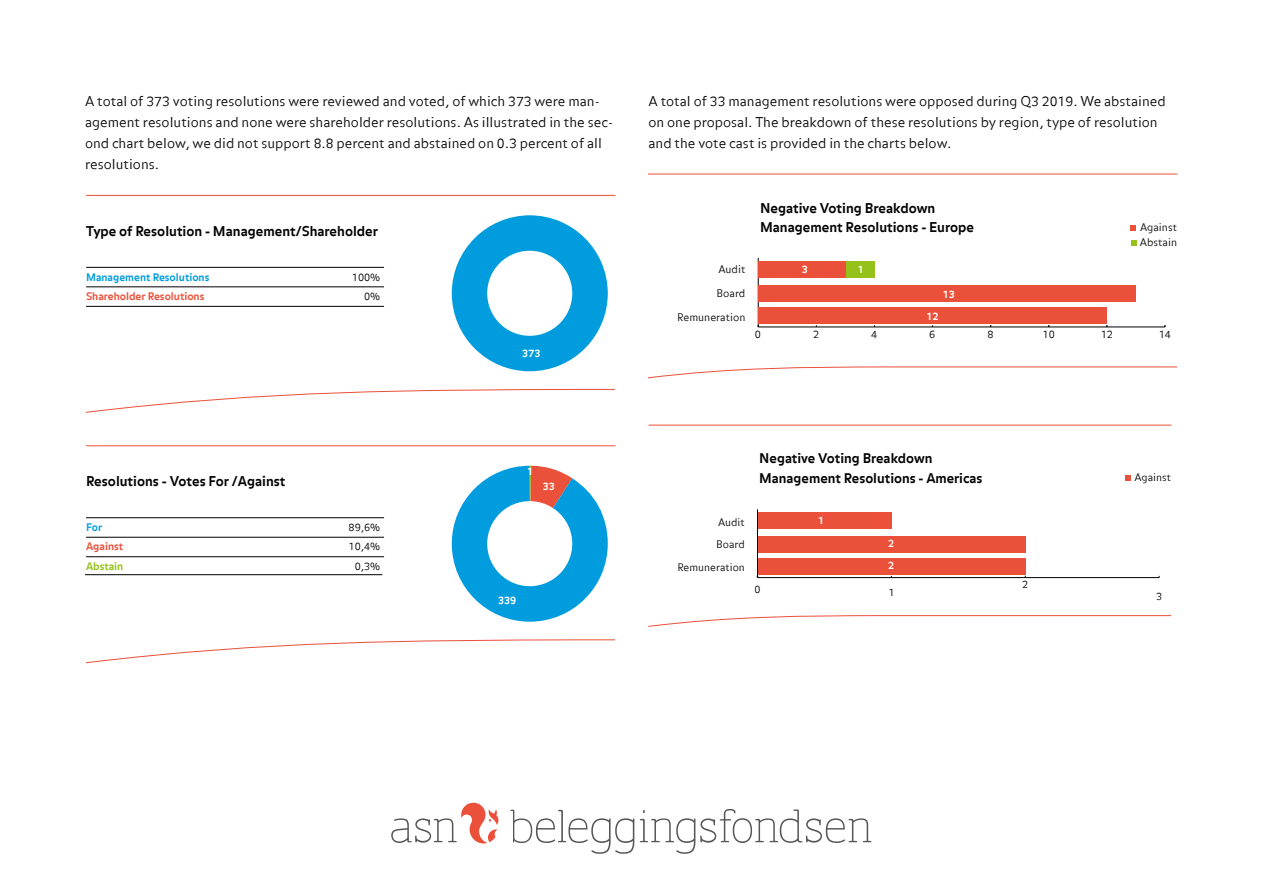
<style>
.page{position:relative;width:1263px;height:893px;background:#fff}
.page>*{position:absolute;margin:0;border:0;box-sizing:border-box;transform-origin:0 0}
.t1{font:300 13.5px/21px "Balance Offc";color:#000}
.t2{font:700 13.5px/19.5px "Balance Offc";color:#000}
.t3{font:700 13.35px/19.2px "Balance Offc";color:#000}
.t4{font:300 10.5px/14.9px "Balance Offc";color:#000}
.t5{font:700 10.5px "Balance Offc";color:#ea503a}
.t6{font:700 10.5px "Balance Offc";color:#009cde}
.t7{font:700 10.5px "Balance Offc";color:#fff}
.t8{font:700 10.5px "Balance Offc";color:#94c11a}
.t9{font:300 10.35px/22.2px "Balance Offc";color:#000;text-align:right}
.t10{font:700 10.35px/21.6px "Balance Offc";color:#fff}
</style>
<div class="page">
<svg style="left:510px;top:810px;width:124px;height:44px"></svg>
<svg style="left:640px;top:809px;width:231px;height:45px"></svg>
<svg style="left:391px;top:803px;width:107px;height:40px"></svg>
<svg style="left:86px;top:389px;width:529px;height:24px"></svg>
<hr style="left:86px;top:267px;width:298px;height:1px;background:#000">
<hr style="left:86px;top:287px;width:298px;height:1px;background:#000">
<hr style="left:86px;top:306px;width:298px;height:1px;background:#000">
<div style="left:452px;top:215px;width:156px;height:156px;background:#009cde;border-radius:78px"></div>
<div style="left:487px;top:251px;width:85px;height:85px;background:#fff;border-radius:50%"></div>
<hr style="left:86px;top:195px;width:529px;height:1px;background:#ea503a">
<svg style="left:86px;top:639px;width:529px;height:25px"></svg>
<hr style="left:86px;top:517px;width:298px;height:1px;background:#000">
<hr style="left:86px;top:537px;width:298px;height:1px;background:#000">
<hr style="left:86px;top:556px;width:298px;height:1px;background:#000">
<hr style="left:85px;top:574px;width:297px;height:1px;background:#000">
<svg style="left:452px;top:466px;width:156px;height:156px"></svg>
<div style="left:487px;top:501px;width:85px;height:85px;background:#fff;border-radius:50%"></div>
<hr style="left:86px;top:445px;width:529px;height:1px;background:#ea503a">
<hr style="left:648px;top:174px;width:529px;height:1px;background:#ea503a">
<svg style="left:1130px;top:225px;width:6px;height:6px"></svg>
<svg style="left:1131px;top:240px;width:5px;height:6px"></svg>
<svg style="left:648px;top:366px;width:529px;height:13px"></svg>
<hr style="left:758px;top:327px;width:407px;height:1px;background:#000">
<hr style="left:758px;top:258px;width:1px;height:69px;background:#000">
<div style="left:846px;top:261px;width:29px;height:17px;background:#94c11a"></div>
<div style="left:758px;top:261px;width:88px;height:17px;background:#ea503a"></div>
<div style="left:759px;top:285px;width:377px;height:17px;background:#ea503a"></div>
<div style="left:758px;top:307px;width:349px;height:17px;background:#ea503a"></div>
<hr style="left:649px;top:425px;width:522px;height:1px;background:#ea503a">
<svg style="left:1125px;top:475px;width:6px;height:6px"></svg>
<svg style="left:648px;top:615px;width:524px;height:12px"></svg>
<hr style="left:757px;top:577px;width:402px;height:1px;background:#000">
<hr style="left:757px;top:509px;width:1px;height:69px;background:#000">
<div style="left:758px;top:512px;width:134px;height:17px;background:#ea503a"></div>
<div style="left:758px;top:536px;width:268px;height:17px;background:#ea503a"></div>
<div style="left:758px;top:558px;width:267px;height:16px;background:#ea503a"></div>
<p class="t1" style="left:85px;top:91px;width:529px">A total of 373 voting resolutions were reviewed and voted, of which 373 were man&shy;agement resolutions and none were shareholder resolutions. As illustrated in the sec&shy;ond chart below, we did not support 8.8 percent and abstained on 0.3 percent of all resolutions.</p>
<p class="t2" style="left:86px;top:222px;width:293px">Type of Resolution - Management/Shareholder</p>
<p class="t6" style="left:86px;top:271px;width:125px">Management Resolutions</p>
<p class="t4" style="left:352px;top:270px;width:30px">100%</p>
<p class="t5" style="left:86px;top:290px;width:120px">Shareholder Resolutions</p>
<p class="t4" style="left:364px;top:289px;width:18px">0%</p>
<p class="t7" style="left:522px;top:348px;width:20px">373</p>
<p class="t1" style="left:648px;top:91px;width:519px">A total of 33 management resolutions were opposed during Q3 2019. We abstained on one proposal. The breakdown of these resolutions by region, type of resolution and the vote cast is provided in the charts below.</p>
<p class="t4" style="left:718px;top:263px;width:29px">Audit</p>
<p class="t4" style="left:716px;top:287px;width:30px">Board</p>
<p class="t4" style="left:677px;top:311px;width:70px">Remuneration</p>
<p class="t2" style="left:760px;top:199px;width:215px">Negative Voting Breakdown<br>Management Resolutions - Europe</p>
<p class="t7" style="left:802px;top:263px;width:8px">3</p>
<p class="t7" style="left:858px;top:263px;width:8px">1</p>
<p class="t7" style="left:943px;top:288px;width:14px">13</p>
<p class="t7" style="left:926px;top:310px;width:14px">12</p>
<p class="t4" style="left:1140px;top:220px;width:39px">Against<br>Abstain</p>
<p class="t4" style="left:755px;top:327px;width:8px">0</p>
<p class="t4" style="left:813px;top:327px;width:8px">2</p>
<p class="t4" style="left:871px;top:327px;width:8px">4</p>
<p class="t4" style="left:929px;top:327px;width:8px">6</p>
<p class="t4" style="left:987px;top:327px;width:8px">8</p>
<p class="t4" style="left:1043px;top:327px;width:14px">10</p>
<p class="t4" style="left:1101px;top:327px;width:14px">12</p>
<p class="t4" style="left:1159px;top:327px;width:14px">14</p>
<p class="t2" style="left:86px;top:472px;width:201px">Resolutions - Votes For /Against</p>
<p class="t6" style="left:86px;top:521px;width:17px">For</p>
<p class="t4" style="left:349px;top:520px;width:33px">89,6%</p>
<p class="t5" style="left:86px;top:540px;width:39px">Against</p>
<p class="t4" style="left:349px;top:540px;width:33px">10,4%</p>
<p class="t8" style="left:86px;top:560px;width:39px">Abstain</p>
<p class="t4" style="left:355px;top:559px;width:27px">0,3%</p>
<p class="t7" style="left:527px;top:465px;width:8px">1</p>
<p class="t7" style="left:543px;top:481px;width:14px">33</p>
<p class="t7" style="left:498px;top:594px;width:20px">339</p>
<p class="t3" style="left:759px;top:450px;width:225px">Negative Voting Breakdown<br>Management Resolutions - Americas</p>
<p class="t9" style="left:677px;top:512px;width:69px">Audit<br>Board<br>Remuneration</p>
<p class="t10" style="left:818px;top:510px;width:8px">1</p>
<p class="t10" style="left:888px;top:533px;width:8px">2<br>2</p>
<p class="t9" style="left:754px;top:578px;width:8px">0</p>
<p class="t9" style="left:888px;top:582px;width:8px">1</p>
<p class="t9" style="left:1022px;top:574px;width:8px">2</p>
<p class="t9" style="left:1134px;top:467px;width:38px">Against</p>
<p class="t9" style="left:1156px;top:586px;width:8px">3</p>
</div>
